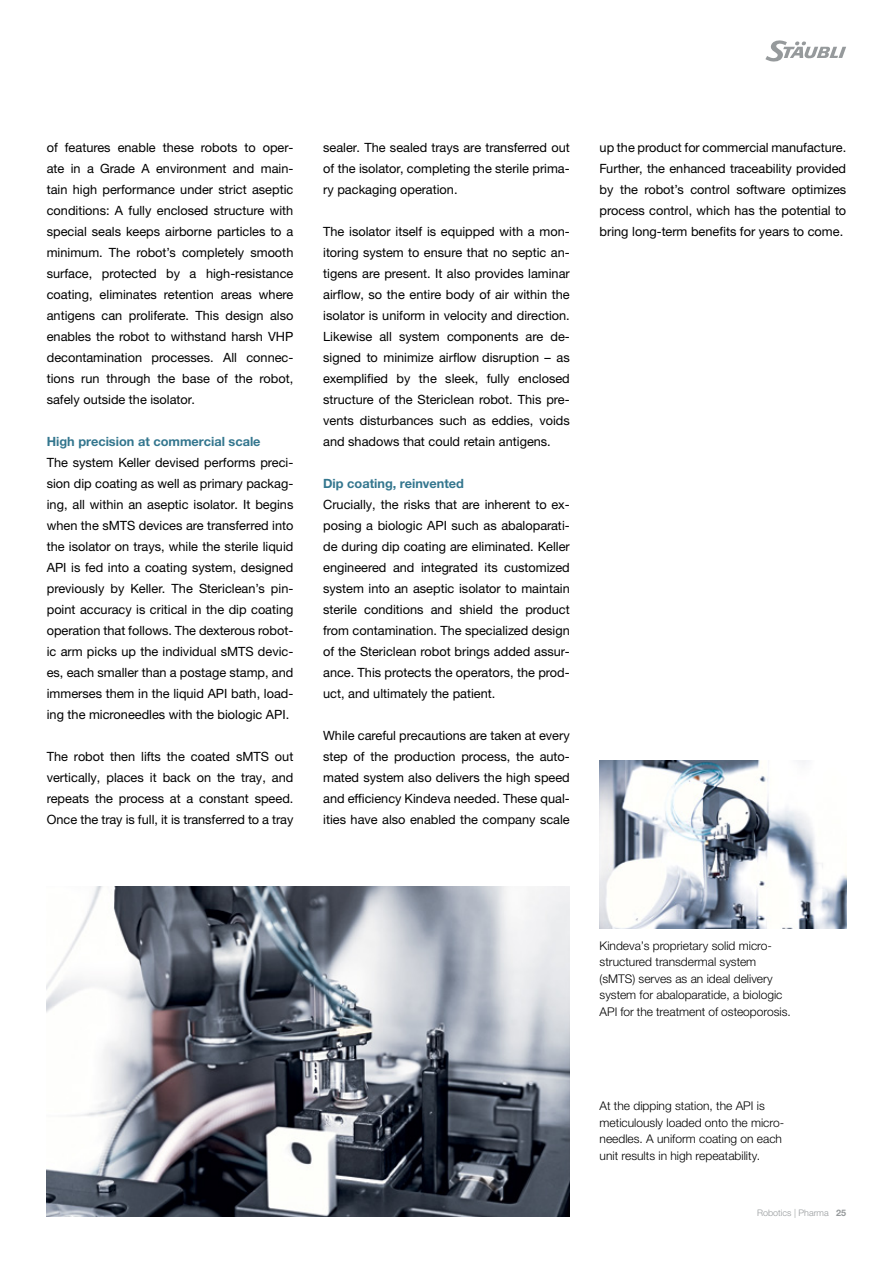
<style>
.page{position:relative;width:893px;height:1263px;background:#fff}
.page>*{position:absolute;margin:0;border:0;box-sizing:border-box;transform-origin:0 0}
.t1{font:12.75px/21px "Helvetica Neue LTW1 G";color:#000;text-align:justify}
.t2{font:700 12.75px "Helvetica Neue LTW1 G";color:#33768e}
.t3{font:300 12px/16.5px "Helvetica Neue LTW1 G";color:#000}
.t4{font:300 9px "Helvetica Neue LTW1 G";color:#969a9c}
.s1{font-weight:700}
</style>
<div class="page">
<img style="left:47px;top:887px;width:523px;height:329px">
<img style="left:600px;top:761px;width:246px;height:168px">
<svg style="left:765px;top:40px;width:81px;height:22px"></svg>
<p class="t1" style="left:47px;top:137px;width:248px">of features enable these robots to oper&shy;ate in a Grade A environment and main&shy;tain high performance under strict aseptic conditions: A fully enclosed structure with special seals keeps airborne particles to a minimum. The robot’s completely smooth surface, protected by a high-resistance coating, eliminates retention areas where antigens can proliferate. This design also enables the robot to withstand harsh VHP decontamination processes. All connec&shy;tions run through the base of the robot, safely outside the isolator.</p>
<p class="t2" style="left:47px;top:433px;width:215px">High precision at commercial scale</p>
<p class="t1" style="left:47px;top:452px;width:248px">The system Keller devised performs preci&shy;sion dip coating as well as primary packag&shy;ing, all within an aseptic isolator. It begins when the sMTS devices are transferred into the isolator on trays, while the sterile liquid API is fed into a coating system, designed previously by Keller. The Stericlean’s pin&shy;point accuracy is critical in the dip coating operation that follows. The dexterous robot&shy;ic arm picks up the individual sMTS devic&shy;es, each smaller than a postage stamp, and immerses them in the liquid API bath, load&shy;ing the microneedles with the biologic API.</p>
<p class="t1" style="left:47px;top:746px;width:248px">The robot then lifts the coated sMTS out vertically, places it back on the tray, and repeats the process at a constant speed.<br>Once the tray is full, it is transferred to a tray</p>
<p class="t1" style="left:323px;top:137px;width:248px">sealer. The sealed trays are transferred out of the isolator, completing the sterile prima&shy;ry packaging operation.</p>
<p class="t1" style="left:323px;top:221px;width:248px">The isolator itself is equipped with a mon&shy;itoring system to ensure that no septic an&shy;tigens are present. It also provides laminar airflow, so the entire body of air within the isolator is uniform in velocity and direction.<br>Likewise all system components are de&shy;signed to minimize airflow disruption – as exemplified by the sleek, fully enclosed structure of the Stericlean robot. This pre&shy;vents disturbances such as eddies, voids and shadows that could retain antigens.</p>
<p class="t2" style="left:323px;top:475px;width:142px">Dip coating, reinvented</p>
<p class="t1" style="left:323px;top:494px;width:248px">Crucially, the risks that are inherent to ex&shy;posing a biologic API such as abaloparati&shy;de during dip coating are eliminated. Keller engineered and integrated its customized system into an aseptic isolator to maintain sterile conditions and shield the product from contamination. The specialized design of the Stericlean robot brings added assur&shy;ance. This protects the operators, the prod&shy;uct, and ultimately the patient.</p>
<p class="t1" style="left:323px;top:725px;width:248px">While careful precautions are taken at every step of the production process, the auto&shy;mated system also delivers the high speed and efficiency Kindeva needed. These qual&shy;ities have also enabled the company scale</p>
<p class="t1" style="left:600px;top:137px;width:248px">up the product for commercial manufacture.<br>Further, the enhanced traceability provided by the robot’s control software optimizes process control, which has the potential to bring long-term benefits for years to come.</p>
<p class="t3" style="left:600px;top:937px;width:193px">Kindeva’s proprietary solid micro&shy;structured transdermal system (sMTS) serves as an ideal delivery system for abaloparatide, a biologic API for the treatment of osteoporosis.</p>
<p class="t3" style="left:600px;top:1098px;width:186px">At the dipping station, the API is meticulously loaded onto the micro&shy;needles. A uniform coating on each unit results in high repeatability.</p>
<p class="t4" style="left:757px;top:1207px;width:91px">Robotics | Pharma <span class="s1">25</span></p>
</div>
